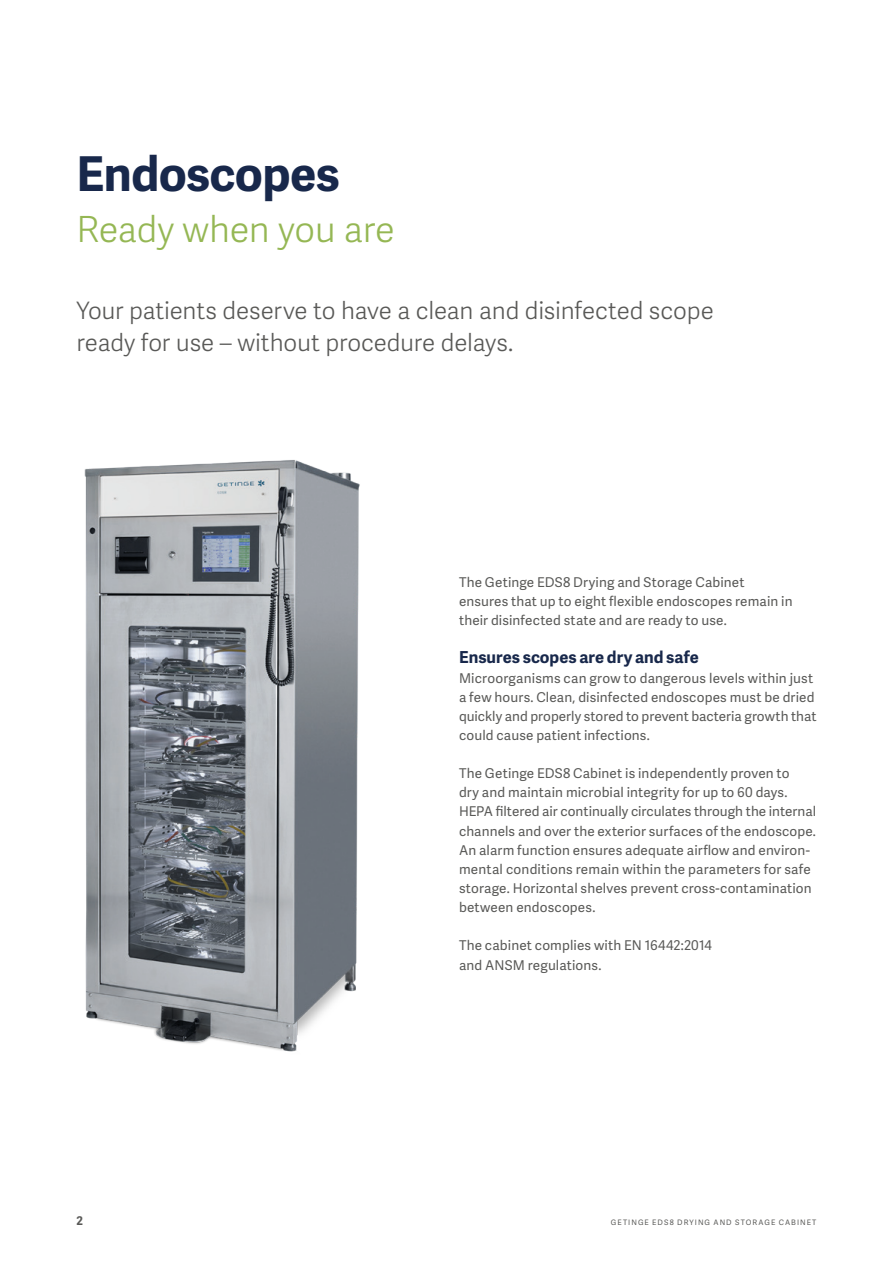
<style>
.page{position:relative;width:893px;height:1263px;background:#fff}
.page>*{position:absolute;margin:0;border:0;box-sizing:border-box;transform-origin:0 0}
.t1{font:700 48px "Adelle Sans";letter-spacing:-.015em;color:#18284b}
.t2{font:300 36px "Adelle Sans";letter-spacing:-.01em;color:#95b754}
.t3{font:300 24px/32px "Adelle Sans";letter-spacing:-.005em;color:#595957}
.t4{font:700 16.5px "Adelle Sans";color:#18284b}
.t5{font:13.5px/19.2px "Adelle Sans";letter-spacing:.01em;color:#595957}
.t6{font:700 12px "Adelle Sans";color:#595957}
.t7{font:7.5px "Adelle Sans";letter-spacing:.14em;color:#595957}
</style>
<div class="page">
<img style="left:84px;top:460px;width:276px;height:592px">
<h1 class="t1" style="left:77px;top:139px;width:265px">Endoscopes</h1>
<h2 class="t2" style="left:77px;top:204px;width:320px">Ready when you are</h2>
<h3 class="t3" style="left:77px;top:294px;width:639px">Your patients deserve to have a clean and disinfected scope ready for use – without procedure delays.</h3>
<p class="t5" style="left:459px;top:572px;width:335px">The Getinge EDS8 Drying and Storage Cabinet ensures that up to eight flexible endoscopes remain in their disinfected state and are ready to use.</p>
<p class="t4" style="left:459px;top:645px;width:241px">Ensures scopes are dry and safe</p>
<p class="t5" style="left:459px;top:668px;width:359px">Microorganisms can grow to dangerous levels within just a few hours. Clean, disinfected endoscopes must be dried quickly and properly stored to prevent bacteria growth that could cause patient infections.</p>
<p class="t5" style="left:459px;top:763px;width:359px">The Getinge EDS8 Cabinet is independently proven to<br>dry and maintain microbial integrity for up to 60 days.<br>HEPA filtered air continually circulates through the internal channels and over the exterior surfaces of the endoscope.<br>An alarm function ensures adequate airflow and environ&shy;mental conditions remain within the parameters for safe storage. Horizontal shelves prevent cross-contamination between endoscopes.</p>
<p class="t5" style="left:459px;top:935px;width:254px">The cabinet complies with EN 16442:2014 and ANSM regulations.</p>
<p class="t6" style="left:77px;top:1211px;width:8px">2</p>
<p class="t7" style="left:611px;top:1217px;width:207px">GETINGE EDS8 DRYING AND STORAGE CABINET</p>
</div>
